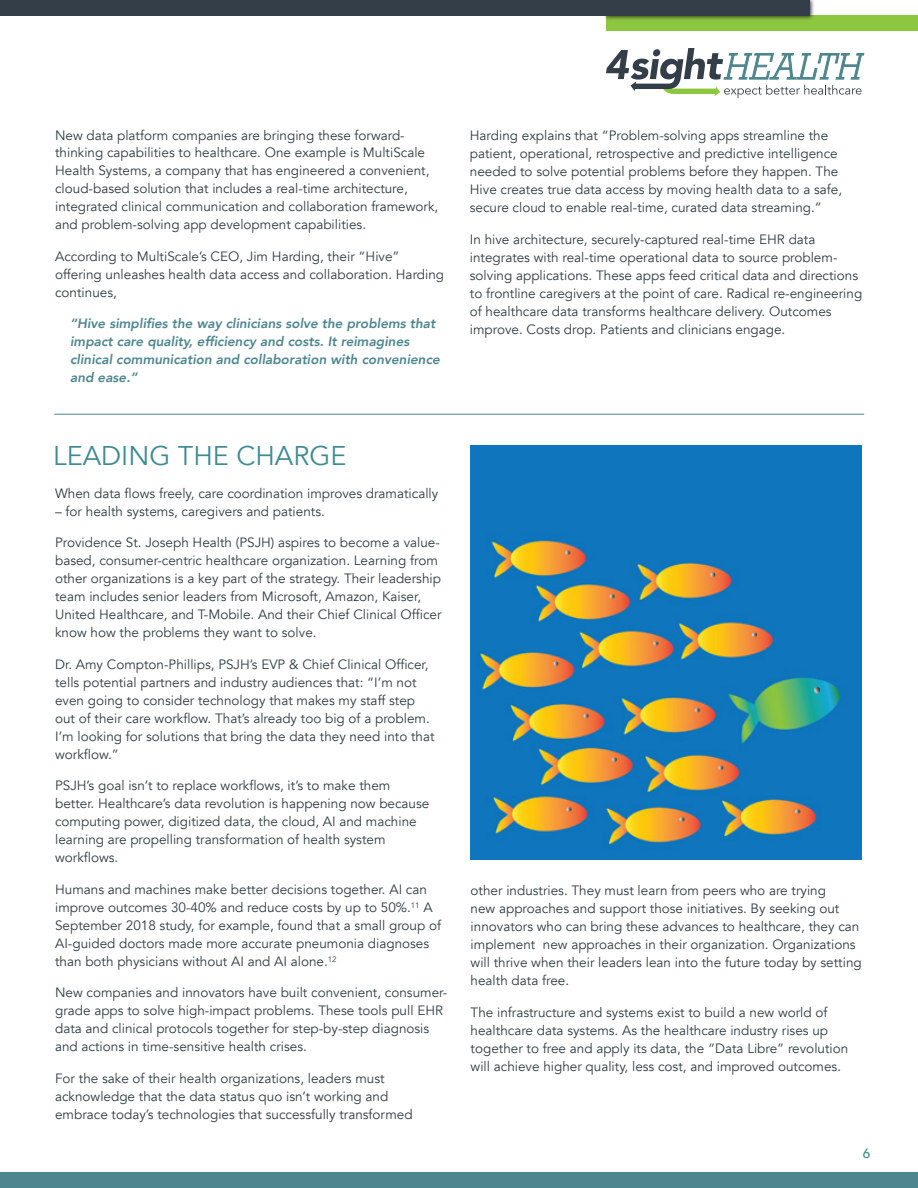
<style>
.page{position:relative;width:918px;height:1188px;background:#fff}
.page>*{position:absolute;margin:0;border:0;box-sizing:border-box;transform-origin:0 0}
.t1{font:27px "Avenir";color:#3e8b94}
.t2{font:13.5px/18px "Avenir";color:#303c42}
.t3{font:italic 800 13.5px/18px "Avenir";color:#4e868e}
.t4{font:500 13.5px "Avenir";color:#3e8b94}
</style>
<div class="page">
<div style="left:0;top:1172px;width:918px;height:16px;background:#4e868e"></div>
<svg style="left:606px;top:48px;width:258px;height:50px"></svg>
<div style="left:606px;top:16px;width:312px;height:15px;background:#8dc63f"></div>
<div style="left:604px;top:0;width:211px;height:21px;background:#000;opacity:.75"></div>
<div style="left:0;top:0;width:810px;height:16px;background:#333e48"></div>
<hr style="left:54px;top:414px;width:810px;height:1px;background:#3e8b94">
<img style="left:470px;top:446px;width:392px;height:414px">
<p class="t2" style="left:55px;top:126px;width:385px">New data platform companies are bringing these forward&shy;thinking capabilities to healthcare. One example is MultiScale Health Systems, a company that has engineered a convenient, cloud-based solution that includes a real-time architecture, integrated clinical communication and collaboration framework, and problem-solving app development capabilities.</p>
<p class="t2" style="left:55px;top:248px;width:391px">According to MultiScale’s CEO, Jim Harding, their “Hive” offering unleashes health data access and collaboration. Harding continues,</p>
<p class="t3" style="left:70px;top:315px;width:371px">“Hive simplifies the way clinicians solve the problems that impact care quality, efficiency and costs. It reimagines clinical communication and collaboration with convenience and ease.”</p>
<p class="t2" style="left:470px;top:127px;width:374px">Harding explains that “Problem-solving apps streamline the patient, operational, retrospective and predictive intelligence needed to solve potential problems before they happen. The Hive creates true data access by moving health data to a safe, secure cloud to enable real-time, curated data streaming.”</p>
<p class="t2" style="left:470px;top:230px;width:394px">In hive architecture, securely-captured real-time EHR data integrates with real-time operational data to source problem&shy;solving applications. These apps feed critical data and directions to frontline caregivers at the point of care. Radical re-engineering of healthcare data transforms healthcare delivery. Outcomes improve. Costs drop. Patients and clinicians engage.</p>
<h1 class="t1" style="left:53px;top:440px;width:295px">LEADING THE CHARGE</h1>
<p class="t2" style="left:55px;top:485px;width:385px">When data flows freely, care coordination improves dramatically</p>
<p class="t2" style="left:55px;top:503px;width:271px">– for health systems, caregivers and patients.</p>
<p class="t2" style="left:55px;top:534px;width:388px">Providence St. Joseph Health (PSJH) aspires to become a value&shy;based, consumer-centric healthcare organization. Learning from other organizations is a key part of the strategy. Their leadership team includes senior leaders from Microsoft, Amazon, Kaiser, United Healthcare, and T-Mobile. And their Chief Clinical Officer know how the problems they want to solve.</p>
<p class="t2" style="left:55px;top:656px;width:381px">Dr. Amy Compton-Phillips, PSJH’s EVP &amp; Chief Clinical Officer, tells potential partners and industry audiences that: “I’m not even going to consider technology that makes my staff step out of their care workflow. That’s already too big of a problem.<br>I’m looking for solutions that bring the data they need into that workflow.”</p>
<p class="t2" style="left:55px;top:777px;width:376px">PSJH’s goal isn’t to replace workflows, it’s to make them better. Healthcare’s data revolution is happening now because computing power, digitized data, the cloud, AI and machine learning are propelling transformation of health system workflows.</p>
<p class="t2" style="left:55px;top:881px;width:388px">Humans and machines make better decisions together. AI can improve outcomes 30-40% and reduce costs by up to 50%.<sup>11</sup> A September 2018 study, for example, found that a small group of AI-guided doctors made more accurate pneumonia diagnoses than both physicians without AI and AI alone.<sup>12</sup></p>
<p class="t2" style="left:55px;top:984px;width:394px">New companies and innovators have built convenient, consumer&shy;grade apps to solve high-impact problems. These tools pull EHR data and clinical protocols together for step-by-step diagnosis and actions in time-sensitive health crises.</p>
<p class="t2" style="left:55px;top:1070px;width:359px">For the sake of their health organizations, leaders must acknowledge that the data status quo isn’t working and embrace today’s technologies that successfully transformed</p>
<p class="t2" style="left:471px;top:882px;width:393px">other industries. They must learn from peers who are trying<br>new approaches and support those initiatives. By seeking out innovators who can bring these advances to healthcare, they can implement new approaches in their organization. Organizations will thrive when their leaders lean into the future today by setting health data free.</p>
<p class="t2" style="left:471px;top:1004px;width:379px">The infrastructure and systems exist to build a new world of healthcare data systems. As the healthcare industry rises up together to free and apply its data, the “Data Libre” revolution will achieve higher quality, less cost, and improved outcomes.</p>
<p class="t4" style="left:863px;top:1142px;width:9px">6</p>
</div>
